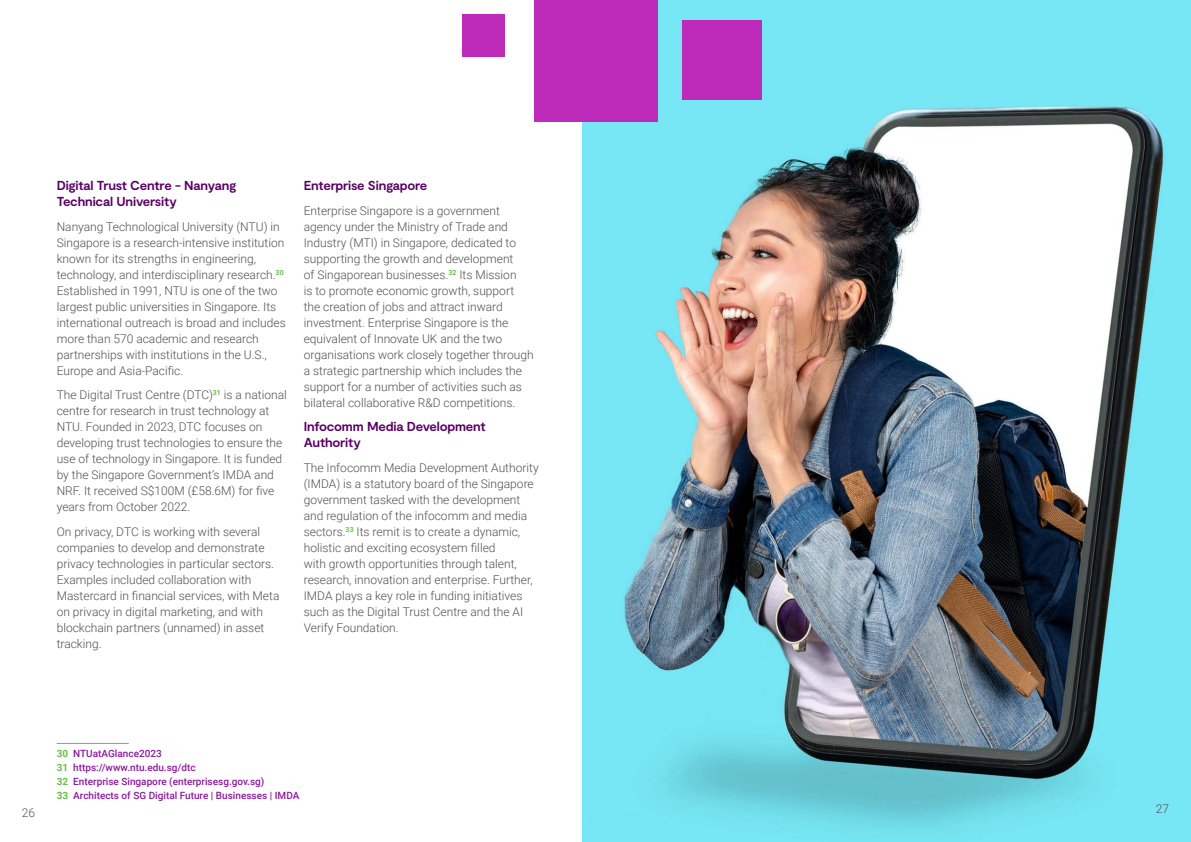
<style>
.page{position:relative;width:1191px;height:842px;background:#fff}
.page>*{position:absolute;margin:0;border:0;box-sizing:border-box;transform-origin:0 0}
.t1{font:700 13px/16px "Moderat";letter-spacing:-.015em;color:#5a0064}
.t2{font:300 12px/16px "Roboto";color:#505050}
.Footnote_10pts{font:500 10px "Roboto";color:#8a1a9b}
.s1{font-weight:700;color:#67c04d}
</style>
<div class="page">
<img style="left:583px;top:0;width:608px;height:842px">
<div style="left:534px;top:0;width:123px;height:122px;background:#be2bbb"></div>
<div style="left:682px;top:21px;width:79px;height:79px;background:#be2bbb"></div>
<div style="left:462px;top:14px;width:43px;height:43px;background:#be2bbb"></div>
<hr style="left:57px;top:743px;width:72px;height:1px;background:#67c04d">
<p class="t1" style="left:57px;top:179px;width:181px">Digital Trust Centre - Nanyang<br>Technical University</p>
<p class="t2" style="left:57px;top:218px;width:230px">Nanyang Technological University (NTU) in Singapore is a research-intensive institution known for its strengths in engineering, technology, and interdisciplinary research.<sup>30<br></sup>Established in 1991, NTU is one of the two largest public universities in Singapore. Its international outreach is broad and includes more than 570 academic and research partnerships with institutions in the U.S., Europe and Asia-Pacific.</p>
<p class="t2" style="left:57px;top:387px;width:232px">The Digital Trust Centre (DTC)<sup>31</sup> is a national centre for research in trust technology at NTU. Founded in 2023, DTC focuses on developing trust technologies to ensure the use of technology in Singapore. It is funded by the Singapore Government’s IMDA and NRF. It received S$100M (£58.6M) for five years from October 2022.</p>
<p class="t2" style="left:57px;top:523px;width:224px">On privacy, DTC is working with several companies to develop and demonstrate privacy technologies in particular sectors.<br>Examples included collaboration with Mastercard in financial services, with Meta on privacy in digital marketing, and with blockchain partners (unnamed) in asset tracking.</p>
<p class="t1" style="left:304px;top:179px;width:125px">Enterprise Singapore</p>
<p class="t2" style="left:304px;top:202px;width:231px">Enterprise Singapore is a government agency under the Ministry of Trade and Industry (MTI) in Singapore, dedicated to supporting the growth and development<br>of Singaporean businesses.<sup>32</sup> Its Mission<br>is to promote economic growth, support the creation of jobs and attract inward investment. Enterprise Singapore is the equivalent of Innovate UK and the two organisations work closely together through a strategic partnership which includes the support for a number of activities such as bilateral collaborative R&amp;D competitions.</p>
<p class="t1" style="left:304px;top:420px;width:183px">Infocomm Media Development<br>Authority</p>
<p class="t2" style="left:304px;top:459px;width:236px">The Infocomm Media Development Authority (IMDA) is a statutory board of the Singapore government tasked with the development and regulation of the infocomm and media sectors.<sup>33</sup> Its remit is to create a dynamic, holistic and exciting ecosystem filled<br>with growth opportunities through talent, research, innovation and enterprise. Further, IMDA plays a key role in funding initiatives such as the Digital Trust Centre and the AI Verify Foundation.</p>
<p class="Footnote_10pts" style="left:57px;top:747px;width:107px"><span class="s1">30</span> NTUatAGlance2023</p>
<p class="Footnote_10pts" style="left:57px;top:761px;width:140px"><span class="s1">31</span> https://www.ntu.edu.sg/dtc</p>
<p class="Footnote_10pts" style="left:57px;top:775px;width:209px"><span class="s1">32</span> Enterprise Singapore (enterprisesg.gov.sg)</p>
<p class="Footnote_10pts" style="left:57px;top:789px;width:244px"><span class="s1">33</span> Architects of SG Digital Future | Businesses | IMDA</p>
<p class="t2" style="left:1156px;top:801px;width:15px">27</p>
<p class="t2" style="left:22px;top:804px;width:15px">26</p>
<p class="t2" style="left:1156px;top:804px;width:15px">27</p>
</div>
